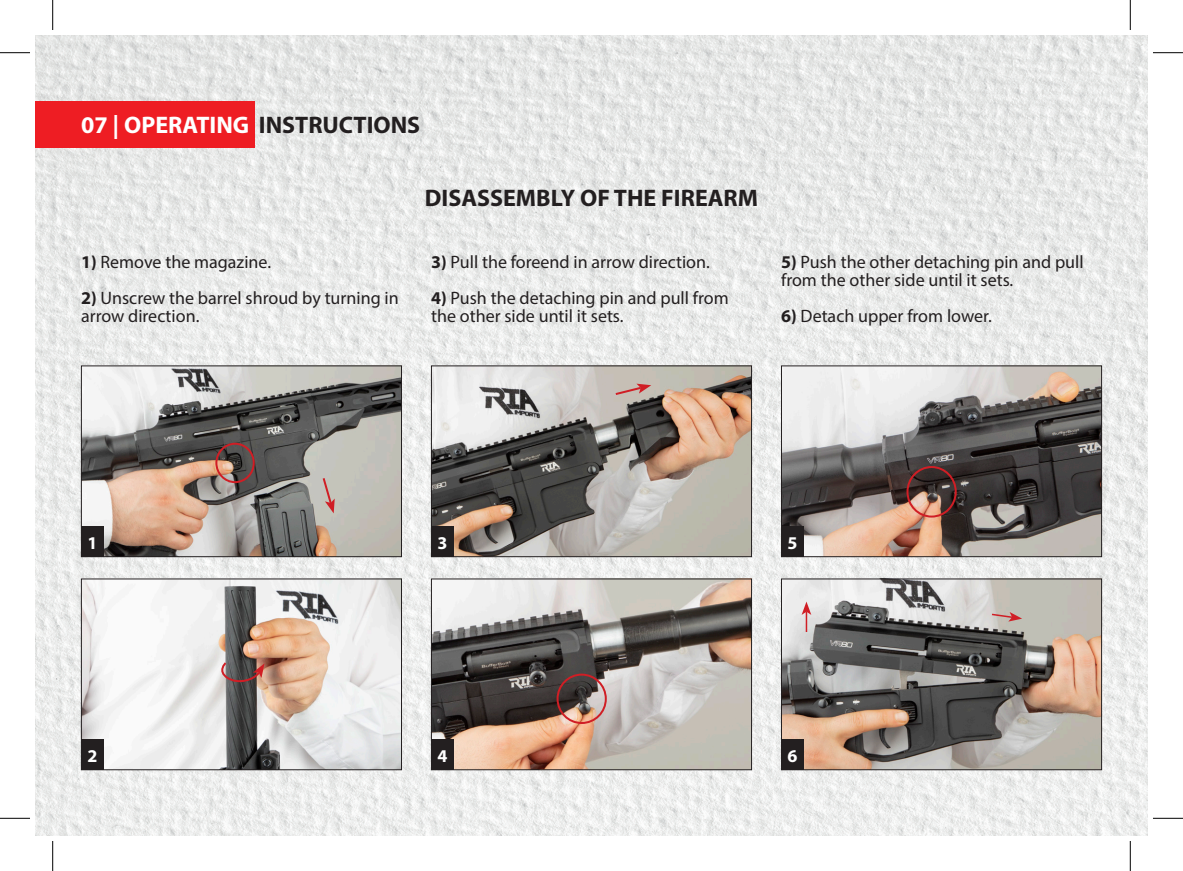
<style>
.page{position:relative;width:1183px;height:871px;background:#fff}
.page>*{position:absolute;margin:0;border:0;box-sizing:border-box;transform-origin:0 0}
.t1{font:700 24px "Myriad Pro";color:#fff}
.t2{font:700 24px "Myriad Pro";color:#231f20}
.t3{font:18px/18px "Myriad Pro";color:#231f20}
.t4{font:700 18px "Myriad Pro";color:#fff}
.s1{color:#231f20}
.s2{font-weight:700}
</style>
<div class="page">
<img style="left:36px;top:36px;width:1111px;height:799px">
<div style="left:36px;top:101px;width:219px;height:47px;background:#ee1d23"></div>
<img style="left:83px;top:580px;width:317px;height:188px">
<div style="left:81px;top:578px;width:321px;height:192px;border:1px solid #231f20"></div>
<img style="left:83px;top:367px;width:317px;height:188px">
<div style="left:81px;top:365px;width:321px;height:192px;border:1px solid #231f20"></div>
<img style="left:433px;top:580px;width:317px;height:188px">
<div style="left:431px;top:578px;width:321px;height:192px;border:1px solid #231f20"></div>
<img style="left:433px;top:367px;width:317px;height:188px">
<div style="left:431px;top:365px;width:321px;height:192px;border:1px solid #231f20"></div>
<img style="left:783px;top:580px;width:316px;height:188px">
<div style="left:781px;top:578px;width:320px;height:192px;border:1px solid #231f20"></div>
<img style="left:783px;top:367px;width:316px;height:188px">
<div style="left:781px;top:365px;width:320px;height:192px;border:1px solid #231f20"></div>
<div style="left:81px;top:526px;width:23px;height:31px;background:#231f20"></div>
<div style="left:431px;top:526px;width:23px;height:31px;background:#231f20"></div>
<div style="left:781px;top:526px;width:23px;height:31px;background:#231f20"></div>
<div style="left:781px;top:739px;width:23px;height:31px;background:#231f20"></div>
<div style="left:431px;top:739px;width:23px;height:31px;background:#231f20"></div>
<div style="left:81px;top:739px;width:23px;height:31px;background:#231f20"></div>
<div style="left:215px;top:443px;width:40px;height:40px;border:2px solid #d01e25;border-radius:50%"></div>
<div style="left:906px;top:466px;width:50px;height:51px;border:2px solid #d01e25;border-radius:50%"></div>
<div style="left:556px;top:673px;width:51px;height:51px;border:2px solid #d01e25;border-radius:50%"></div>
<svg style="left:321px;top:476px;width:14px;height:37px"></svg>
<svg style="left:613px;top:384px;width:38px;height:12px"></svg>
<svg style="left:217px;top:661px;width:47px;height:26px"></svg>
<hr style="left:805px;top:612px;width:2px;height:20px;background:#d01e25">
<svg style="left:801px;top:601px;width:10px;height:14px"></svg>
<svg style="left:990px;top:612px;width:32px;height:9px"></svg>
<hr style="left:0;top:52px;width:30px;height:1px;background:#000">
<hr style="left:1153px;top:52px;width:30px;height:1px;background:#000">
<hr style="left:0;top:818px;width:30px;height:1px;background:#000">
<hr style="left:1153px;top:818px;width:30px;height:1px;background:#000">
<hr style="left:52px;top:0;width:1px;height:30px;background:#000">
<hr style="left:52px;top:841px;width:1px;height:30px;background:#000">
<hr style="left:1130px;top:0;width:1px;height:30px;background:#000">
<hr style="left:1130px;top:841px;width:1px;height:30px;background:#000">
<h1 class="t1" style="left:81px;top:110px;width:341px">07 | OPERATING <span class="s1">INSTRUCTIONS</span></h1>
<p class="t3" style="left:81px;top:252px;width:191px"><span class="s2">1)</span> Remove the magazine.</p>
<p class="t3" style="left:81px;top:288px;width:319px"><span class="s2">2)</span> Unscrew the barrel shroud by turning in arrow direction.</p>
<h1 class="t2" style="left:425px;top:182px;width:335px">DISASSEMBLY OF THE FIREARM</h1>
<p class="t3" style="left:431px;top:252px;width:280px"><span class="s2">3)</span> Pull the foreend in arrow direction.</p>
<p class="t3" style="left:431px;top:288px;width:299px"><span class="s2">4)</span> Push the detaching pin and pull from the other side until it sets.</p>
<p class="t3" style="left:781px;top:252px;width:304px"><span class="s2">5)</span> Push the other detaching pin and pull from the other side until it sets.</p>
<p class="t3" style="left:781px;top:306px;width:212px"><span class="s2">6)</span> Detach upper from lower.</p>
<p class="t4" style="left:87px;top:531px;width:11px">1</p>
<p class="t4" style="left:437px;top:531px;width:11px">3</p>
<p class="t4" style="left:787px;top:531px;width:11px">5</p>
<p class="t4" style="left:87px;top:744px;width:11px">2</p>
<p class="t4" style="left:437px;top:744px;width:11px">4</p>
<p class="t4" style="left:787px;top:744px;width:11px">6</p>
</div>
